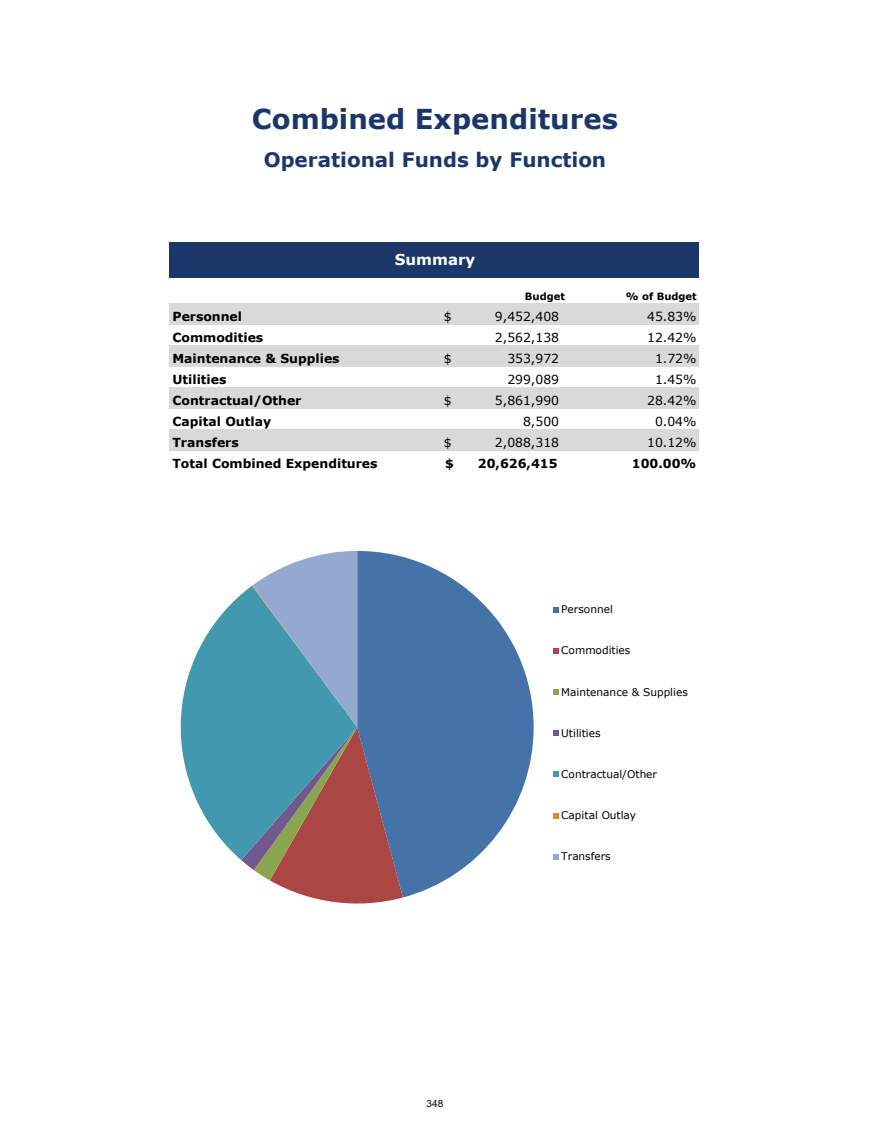
<style>
.page{position:relative;width:870px;height:1125px;background:#fff}
.page>*{position:absolute;margin:0;border:0;box-sizing:border-box;transform-origin:0 0}
.t1{font:700 27.5px "Verdana";color:#1b3769}
.t2{font:700 20px "Verdana";color:#1b3769}
.t3{font:700 15px "Verdana";color:#fff}
.t4{font:700 12.5px "Verdana";color:#000}
.t5{font:12.5px "Verdana";letter-spacing:-.005em;color:#000}
.t6{font:10.62px "Verdana";color:#000}
.t7{font:700 10px "Verdana";color:#000}
.t8{font:10px "Arial";color:#000}
</style>
<div class="page">
<div style="left:169px;top:242px;width:530px;height:36px;background:#1b3769"></div>
<div style="left:169px;top:303px;width:530px;height:21px;background:#d9d9d9"></div>
<div style="left:169px;top:345px;width:530px;height:21px;background:#d9d9d9"></div>
<div style="left:169px;top:387px;width:530px;height:21px;background:#d9d9d9"></div>
<div style="left:169px;top:429px;width:530px;height:21px;background:#d9d9d9"></div>
<svg style="left:403px;top:557px;width:130px;height:341px;fill:#4572a7"></svg>
<svg style="left:180px;top:594px;width:61px;height:266px;fill:#4198af"></svg>
<svg style="left:241px;top:551px;width:162px;height:353px;background:#75879d"></svg>
<svg style="left:553px;top:607px;width:5px;height:5px"></svg>
<svg style="left:553px;top:648px;width:5px;height:6px"></svg>
<svg style="left:553px;top:689px;width:5px;height:6px"></svg>
<svg style="left:553px;top:730px;width:5px;height:6px"></svg>
<svg style="left:553px;top:771px;width:5px;height:6px"></svg>
<svg style="left:553px;top:813px;width:5px;height:5px"></svg>
<svg style="left:553px;top:854px;width:5px;height:6px"></svg>
<p class="t1" style="left:252px;top:101px;width:367px">Combined Expenditures</p>
<p class="t2" style="left:264px;top:147px;width:344px">Operational Funds by Function</p>
<p class="t3" style="left:395px;top:250px;width:82px">Summary</p>
<p class="t7" style="left:524px;top:290px;width:42px">Budget</p>
<p class="t7" style="left:625px;top:290px;width:72px">% of Budget</p>
<p class="t4" style="left:172px;top:308px;width:71px">Personnel</p>
<p class="t5" style="left:443px;top:308px;width:9px">$</p>
<p class="t5" style="left:495px;top:308px;width:66px">9,452,408</p>
<p class="t5" style="left:647px;top:308px;width:51px">45.83%</p>
<p class="t4" style="left:172px;top:329px;width:92px">Commodities</p>
<p class="t5" style="left:495px;top:329px;width:66px">2,562,138</p>
<p class="t5" style="left:647px;top:329px;width:51px">12.42%</p>
<p class="t4" style="left:172px;top:350px;width:169px">Maintenance &amp; Supplies</p>
<p class="t5" style="left:443px;top:350px;width:9px">$</p>
<p class="t5" style="left:507px;top:350px;width:53px">353,972</p>
<p class="t5" style="left:655px;top:350px;width:43px">1.72%</p>
<p class="t4" style="left:172px;top:371px;width:55px">Utilities</p>
<p class="t5" style="left:507px;top:371px;width:53px">299,089</p>
<p class="t5" style="left:655px;top:371px;width:43px">1.45%</p>
<p class="t4" style="left:172px;top:392px;width:130px">Contractual/Other</p>
<p class="t5" style="left:443px;top:392px;width:9px">$</p>
<p class="t5" style="left:495px;top:392px;width:66px">5,861,990</p>
<p class="t5" style="left:647px;top:392px;width:51px">28.42%</p>
<p class="t4" style="left:172px;top:413px;width:100px">Capital Outlay</p>
<p class="t5" style="left:523px;top:413px;width:38px">8,500</p>
<p class="t5" style="left:655px;top:413px;width:43px">0.04%</p>
<p class="t4" style="left:172px;top:434px;width:68px">Transfers</p>
<p class="t5" style="left:443px;top:434px;width:9px">$</p>
<p class="t5" style="left:495px;top:434px;width:66px">2,088,318</p>
<p class="t5" style="left:647px;top:434px;width:51px">10.12%</p>
<p class="t4" style="left:172px;top:455px;width:206px">Total Combined Expenditures</p>
<p class="t4" style="left:445px;top:455px;width:10px">$</p>
<p class="t4" style="left:478px;top:455px;width:81px">20,626,415</p>
<p class="t4" style="left:631px;top:455px;width:66px">100.00%</p>
<p class="t8" style="left:426px;top:1096px;width:18px">348</p>
<p class="t6" style="left:561px;top:603px;width:53px">Personnel</p>
<p class="t6" style="left:561px;top:644px;width:71px">Commodities</p>
<p class="t6" style="left:561px;top:685px;width:128px">Maintenance &amp; Supplies</p>
<p class="t6" style="left:561px;top:726px;width:41px">Utilities</p>
<p class="t6" style="left:561px;top:767px;width:97px">Contractual/Other</p>
<p class="t6" style="left:561px;top:809px;width:76px">Capital Outlay</p>
<p class="t6" style="left:561px;top:850px;width:51px">Transfers</p>
</div>
